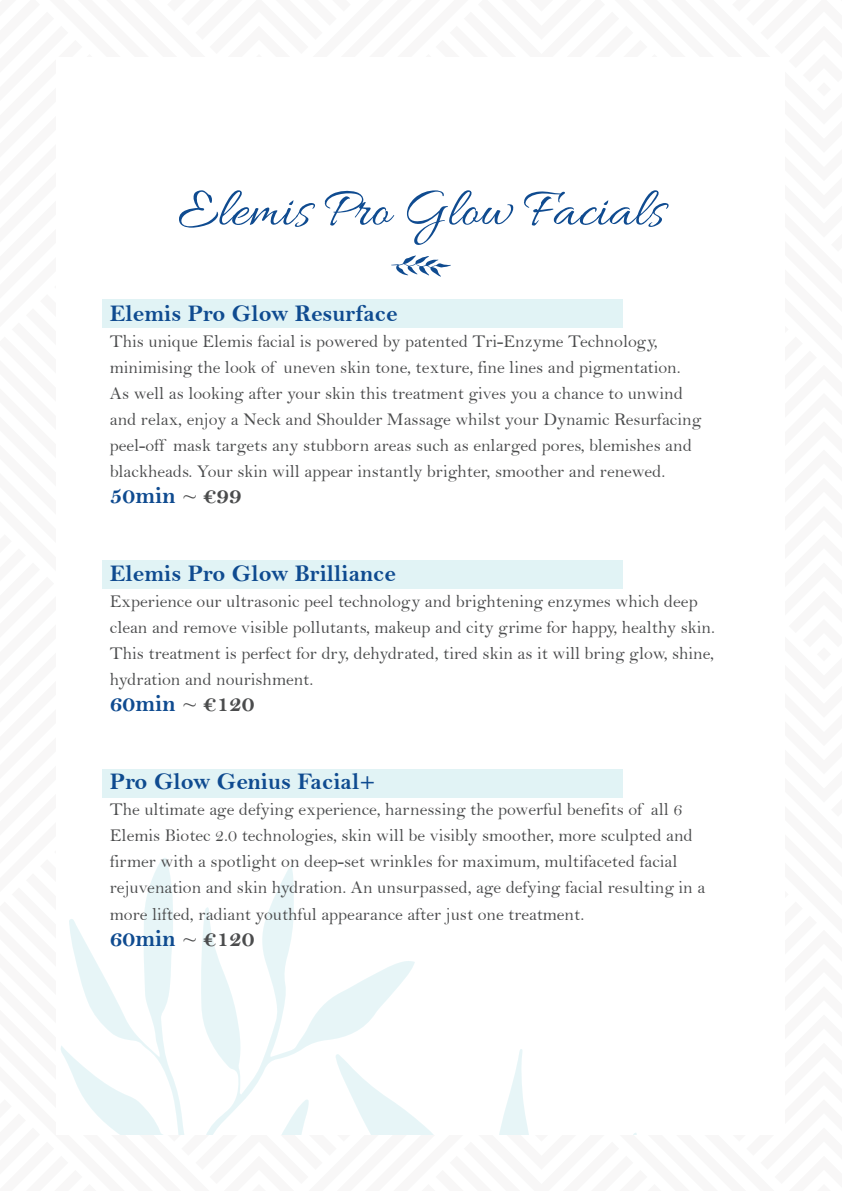
<style>
.page{position:relative;width:842px;height:1191px;background:#fff}
.page>*{position:absolute;margin:0;border:0;box-sizing:border-box;transform-origin:0 0}
.t1{font:56px "Allura";color:#0f4b90}
.t2{font:24px "Bell MT Bold";color:#0f4b90}
.t3{font:18px/26px "Bell";color:#4b4c4d}
.s1{font-family:"Bell";color:#4b4c4d}
.s2{color:#4b4c4d}
</style>
<div class="page">
<svg style="left:61px;top:858px;width:354px;height:276px"></svg>
<svg style="left:335px;top:1049px;width:302px;height:85px"></svg>
<div style="left:102px;top:560px;width:521px;height:29px;background:#e1f3f5"></div>
<div style="left:102px;top:769px;width:521px;height:29px;background:#e1f3f5"></div>
<div style="left:102px;top:299px;width:521px;height:28px;background:#e1f3f5"></div>
<svg style="left:391px;top:255px;width:60px;height:22px"></svg>
<p class="t1" style="left:178px;top:179px;width:488px">Elemis Pro Glow Facials</p>
<p class="t2" style="left:110px;top:299px;width:289px">Elemis Pro Glow Resurface</p>
<p class="t3" style="left:110px;top:328px;width:593px">This unique Elemis facial is powered by patented Tri-Enzyme Technology, minimising the look of uneven skin tone, texture, fine lines and pigmentation.<br>As well as looking after your skin this treatment gives you a chance to unwind and relax, enjoy a Neck and Shoulder Massage whilst your Dynamic Resurfacing peel-off mask targets any stubborn areas such as enlarged pores, blemishes and blackheads. Your skin will appear instantly brighter, smoother and renewed.</p>
<p class="t2" style="left:110px;top:481px;width:133px">50min <span class="s1">~</span> <span class="s2">€99</span></p>
<p class="t2" style="left:110px;top:559px;width:288px">Elemis Pro Glow Brilliance</p>
<p class="t3" style="left:110px;top:588px;width:607px">Experience our ultrasonic peel technology and brightening enzymes which deep clean and remove visible pollutants, makeup and city grime for happy, healthy skin.<br>This treatment is perfect for dry, dehydrated, tired skin as it will bring glow, shine, hydration and nourishment.</p>
<p class="t2" style="left:110px;top:689px;width:146px">60min <span class="s1">~</span> <span class="s2">€120</span></p>
<p class="t2" style="left:110px;top:767px;width:267px">Pro Glow Genius Facial+</p>
<p class="t3" style="left:110px;top:796px;width:597px">The ultimate age defying experience, harnessing the powerful benefits of all 6<br>Elemis Biotec 2.0 technologies, skin will be visibly smoother, more sculpted and firmer with a spotlight on deep-set wrinkles for maximum, multifaceted facial rejuvenation and skin hydration. An unsurpassed, age defying facial resulting in a more lifted, radiant youthful appearance after just one treatment.</p>
<p class="t2" style="left:110px;top:923px;width:146px">60min <span class="s1">~</span> <span class="s2">€120</span></p>
</div>
